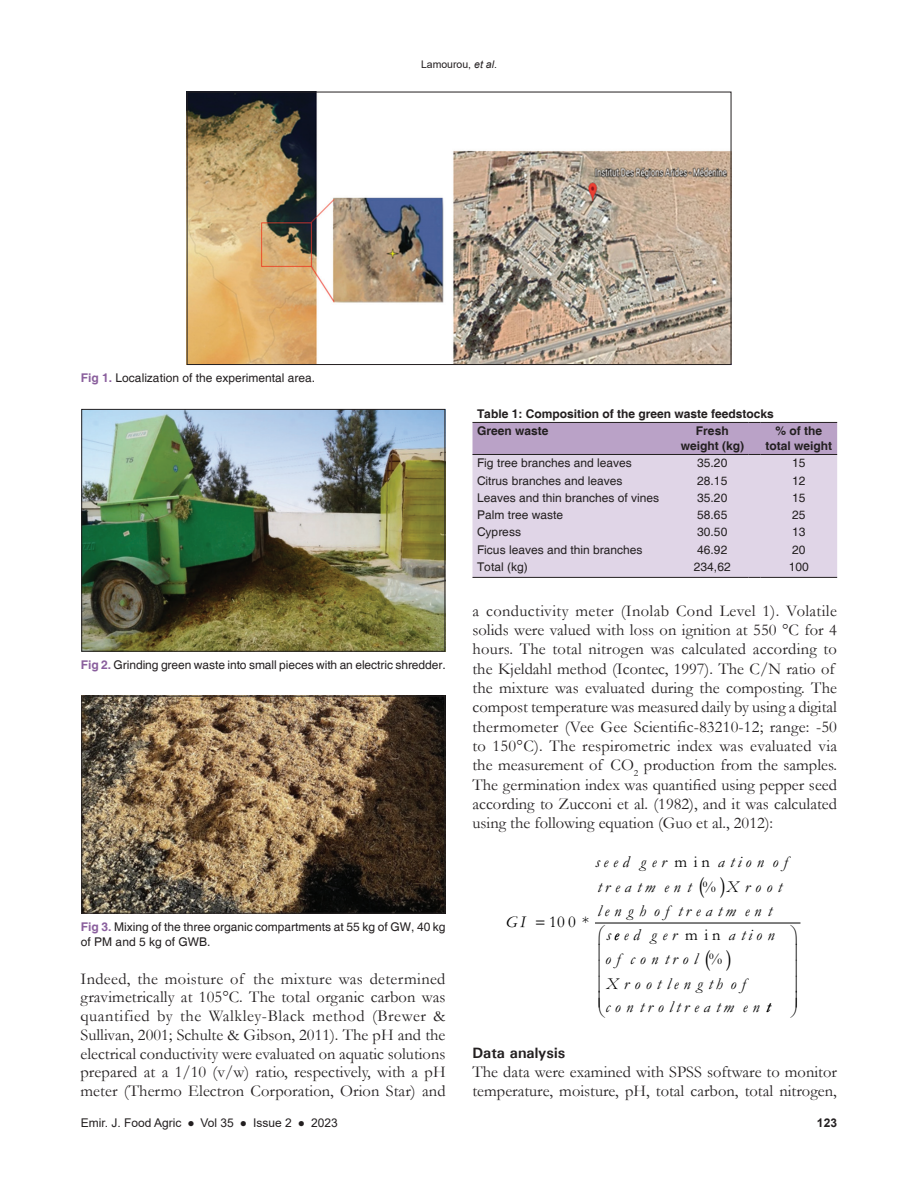
<style>
.page{position:relative;width:918px;height:1188px;background:#fff}
.page>*{position:absolute;margin:0;border:0;box-sizing:border-box;transform-origin:0 0}
.TX{font:16.5px/19.4px "Garamond";color:#231f20}
.t1{font:italic 16.5px/23.7px "Garamond";letter-spacing:.325em;color:#000}
.t2{font:16.5px/24.5px "Garamond";letter-spacing:.24em;color:#000}
.t3{font:italic 16.5px "Garamond";letter-spacing:.285em;color:#000}
.t4{font:700 15px "Univers";color:#231f20}
.FGC{font:12px/15px "Helvetica";color:#231f20}
.TB{font:12px "Helvetica";color:#231f20}
.TT{font:700 12px "Helvetica";color:#231f20}
.TCH{font:700 12px/14.4px "Helvetica";color:#231f20;text-align:center}
.RF_L{font:12px "Arial";color:#231f20}
.TBL{font:12px "Helvetica";color:#231f20}
.RF_L-2{font:700 12px "Arial";color:#231f20}
.t5{font:10.5px "Arial";color:#231f20}
.s1{font-style:italic}
.s2{font-weight:700;color:#8a5f9d}
</style>
<div class="page">
<hr style="left:595px;top:923px;width:205px;height:1px;background:#000">
<img style="left:189px;top:94px;width:540px;height:269px">
<div style="left:187px;top:92px;width:544px;height:273px;border:1px solid #231f20"></div>
<img style="left:84px;top:411px;width:359px;height:238px">
<div style="left:82px;top:409px;width:363px;height:242px;border:1px solid #231f20"></div>
<div style="left:472px;top:455px;width:365px;height:122px;background:#e0d5e7"></div>
<hr style="left:472px;top:577px;width:192px;height:1px;background:#231f20">
<svg style="left:664px;top:577px;width:12px;height:1px"></svg>
<hr style="left:676px;top:577px;width:73px;height:1px;background:#231f20">
<svg style="left:749px;top:577px;width:12px;height:1px"></svg>
<hr style="left:761px;top:577px;width:76px;height:1px;background:#231f20">
<div style="left:472px;top:422px;width:365px;height:33px;background:#baa2c7"></div>
<hr style="left:761px;top:422px;width:76px;height:1px;background:#231f20">
<img style="left:84px;top:698px;width:359px;height:213px">
<div style="left:82px;top:696px;width:363px;height:217px;border:1px solid #231f20"></div>
<p class="t5" style="left:421px;top:57px;width:77px">Lamourou, <span class="s1">et al</span>.</p>
<p class="FGC" style="left:81px;top:371px;width:236px"><span class="s2">Fig 1.</span> Localization of the experimental area.</p>
<p class="TT" style="left:477px;top:407px;width:298px">Table 1: Composition of the green waste feedstocks</p>
<p class="TCH" style="left:477px;top:425px;width:73px">Green waste</p>
<p class="TCH" style="left:681px;top:425px;width:65px">Fresh weight (kg)</p>
<p class="TCH" style="left:766px;top:425px;width:68px">% of the total weight</p>
<p class="TB" style="left:477px;top:456px;width:156px">Fig tree branches and leaves</p>
<p class="TB" style="left:697px;top:456px;width:32px">35.20</p>
<p class="TB" style="left:792px;top:456px;width:15px">15</p>
<p class="TB" style="left:477px;top:474px;width:147px">Citrus branches and leaves</p>
<p class="TB" style="left:697px;top:474px;width:32px">28.15</p>
<p class="TB" style="left:792px;top:474px;width:15px">12</p>
<p class="TB" style="left:477px;top:491px;width:184px">Leaves and thin branches of vines</p>
<p class="TB" style="left:697px;top:491px;width:32px">35.20</p>
<p class="TB" style="left:792px;top:491px;width:15px">15</p>
<p class="TB" style="left:477px;top:508px;width:88px">Palm tree waste</p>
<p class="TB" style="left:697px;top:508px;width:32px">58.65</p>
<p class="TB" style="left:792px;top:508px;width:15px">25</p>
<p class="TB" style="left:477px;top:525px;width:46px">Cypress</p>
<p class="TB" style="left:697px;top:525px;width:32px">30.50</p>
<p class="TB" style="left:792px;top:525px;width:15px">13</p>
<p class="TB" style="left:477px;top:543px;width:167px">Ficus leaves and thin branches</p>
<p class="TB" style="left:697px;top:543px;width:32px">46.92</p>
<p class="TB" style="left:792px;top:543px;width:15px">20</p>
<p class="TBL" style="left:477px;top:560px;width:52px">Total (kg)</p>
<p class="TBL" style="left:694px;top:560px;width:38px">234,62</p>
<p class="TBL" style="left:789px;top:560px;width:22px">100</p>
<p class="FGC" style="left:81px;top:658px;width:366px"><span class="s2">Fig 2.</span> Grinding green waste into small pieces with an electric shredder.</p>
<p class="FGC" style="left:81px;top:920px;width:366px"><span class="s2">Fig 3.</span> Mixing of the three organic compartments at 55 kg of GW, 40 kg of PM and 5 kg of GWB.</p>
<p class="TX" style="left:81px;top:969px;width:367px;line-height:18.8px;text-align:justify">Indeed, the moisture of the mixture was determined gravimetrically at 105°C. The total organic carbon was quantified by the Walkley-Black method (Brewer &amp; Sullivan, 2001; Schulte &amp; Gibson, 2011). The pH and the electrical conductivity were evaluated on aquatic solutions prepared at a 1/10 (v/w) ratio, respectively, with a pH meter (Thermo Electron Corporation, Orion Star) and</p>
<p class="TX" style="left:472px;top:600px;width:366px">a conductivity meter (Inolab Cond Level 1). Volatile solids were valued with loss on ignition at 550 °C for 4 hours. The total nitrogen was calculated according to the Kjeldahl method (Icontec, 1997). The C/N ratio of the mixture was evaluated during the composting. The compost temperature was measured daily by using a digital thermometer (Vee Gee Scientific-83210-12; range: -50 to 150°C). The respirometric index was evaluated via the measurement of CO<sub>2</sub> production from the samples.<br>The germination index was quantified using pepper seed according to Zucconi et al. (1982), and it was calculated using the following equation (Guo et al., 2012):</p>
<p class="t1" style="left:506px;top:910px;width:21px">GI</p>
<p class="t1" style="left:595px;top:850px;width:72px">seed ger</p>
<p class="t1" style="left:718px;top:850px;width:71px">ation of</p>
<p class="t3" style="left:597px;top:875px;width:95px">treatm ent</p>
<p class="t1" style="left:727px;top:874px;width:57px">Xroot</p>
<p class="t1" style="left:597px;top:898px;width:176px">lenghof treatm ent</p>
<p class="t1" style="left:606px;top:923px;width:72px">seed ger</p>
<p class="t2" style="left:703px;top:849px;width:15px;text-indent:-28px">min %</p>
<p class="t2" style="left:549px;top:910px;width:42px">100 *</p>
<p class="t2" style="left:685px;top:922px;width:39px;text-align:right">min %</p>
<p class="t1" style="left:728px;top:923px;width:48px">ation</p>
<p class="t1" style="left:605px;top:947px;width:167px">of control<br>Xrootlength of controltreatm ent</p>
<h2 class="t4" style="left:472px;top:1043px;width:94px">Data analysis</h2>
<p class="TX" style="left:472px;top:1062px;width:366px">The data were examined with SPSS software to monitor temperature, moisture, pH, total carbon, total nitrogen,</p>
<p class="RF_L" style="left:81px;top:1114px;width:259px">Emir. J. Food Agric ● Vol 35 ● Issue 2 ● 2023</p>
<p class="RF_L-2" style="left:817px;top:1114px;width:22px">123</p>
</div>
